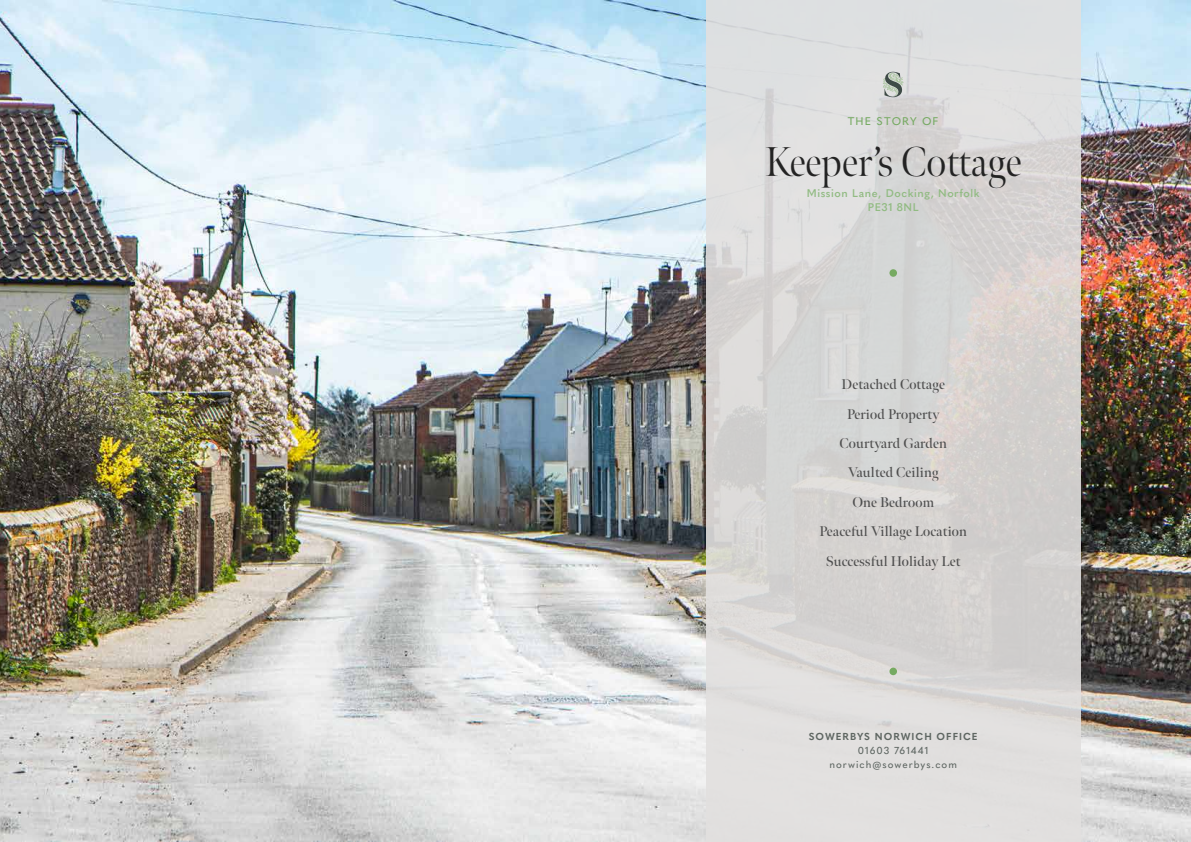
<style>
.page{position:relative;width:1191px;height:842px;background:#fff}
.page>*{position:absolute;margin:0;border:0;box-sizing:border-box;transform-origin:0 0}
.t1{font:300 41.5px "Meno Banner";color:#232323}
.t2{font:600 14px/29.3px "Meno Banner";letter-spacing:.01em;color:#4f4f4f;text-align:center}
.t3{font:600 11px/14px "Quasimoda";letter-spacing:.05em;color:#91bb82;text-align:center}
.t4{font:500 11px "Quasimoda";letter-spacing:.1em;color:#76aa62}
.t5{font:500 10px/14px "Quasimoda";letter-spacing:.1em;color:#5e6662;text-align:center}
.t6{font:700 10px "Quasimoda";letter-spacing:.1em;color:#5e6662}
</style>
<div class="page">
<img style="left:0;top:0;width:1191px;height:842px">
<div style="left:706px;top:0;width:374px;height:842px;background:#dad8d7"></div>
<div style="left:889px;top:269px;width:8px;height:8px;background:#76aa62;border-radius:50%"></div>
<div style="left:889px;top:668px;width:8px;height:7px;background:#76aa62;border-radius:50%"></div>
<svg style="left:882px;top:72px;width:21px;height:25px"></svg>
<p class="t4" style="left:848px;top:113px;width:92px">THE STORY OF</p>
<h1 class="t1" style="left:765px;top:137px;width:258px">Keeper’s Cottage</h1>
<p class="t3" style="left:807px;top:186px;width:174px">Mission Lane, Docking, Norfolk<br>PE31 8NL</p>
<p class="t2" style="left:819px;top:370px;width:149px">Detached Cottage<br>Period Property<br>Courtyard Garden<br>Vaulted Ceiling<br>One Bedroom<br>Peaceful Village Location<br>Successful Holiday Let</p>
<p class="t6" style="left:808px;top:728px;width:170px">SOWERBYS NORWICH OFFICE</p>
<p class="t5" style="left:829px;top:742px;width:129px">01603 761441 norwich@sowerbys.com</p>
</div>
